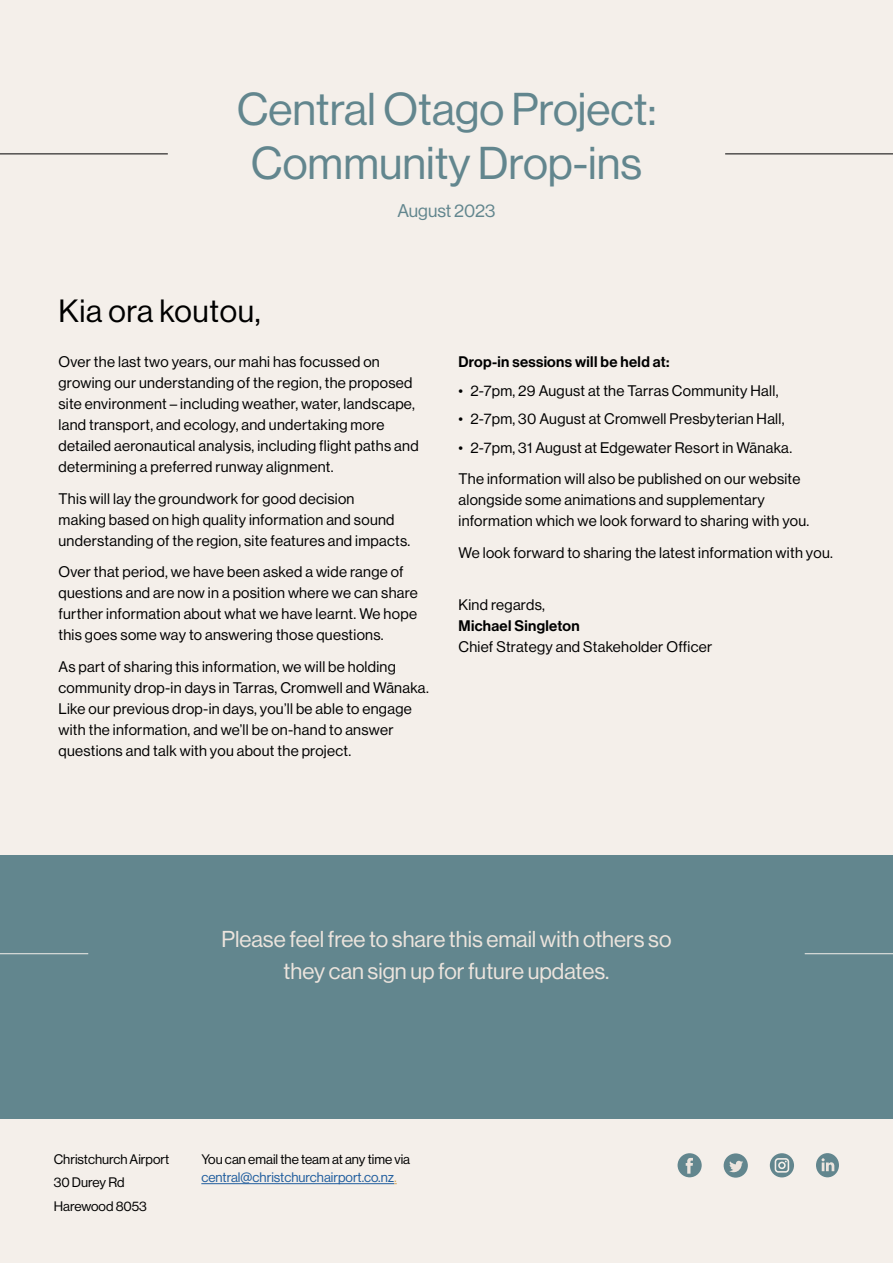
<style>
.page{position:relative;width:893px;height:1263px;background:#f4efea}
.page>*{position:absolute;margin:0;border:0;box-sizing:border-box;transform-origin:0 0}
.t1{font:45px/54px "N Haas Grotesk DS Pro 55 Rg";color:#62868e;text-align:center}
.t2{font:31.5px "N Haas Grotesk DS Pro 55 Rg";letter-spacing:.02em;color:#000}
.t3{font:22.5px/31.5px "N Haas Grotesk DS Pro 55 Rg";color:#ece4dd;text-align:center}
.t4{font:18px "N Haas Grotesk DS Pro 55 Rg";color:#62868e}
.t5{font:15px/21px "N Haas Grotesk DS Pro 55 Rg";letter-spacing:.02em;color:#000}
.t6{font:15px "N Haas Grotesk DS Pro 65 Md";letter-spacing:.02em;color:#000}
.t7{font:13.5px/18px "N Haas Grotesk DS Pro 55 Rg";color:#215e9e}
.t8{font:13.5px/23.7px "N Haas Grotesk DS Pro 55 Rg";color:#000}
.s1{color:#000}
.s2{color:#d6a75b}
</style>
<div class="page">
<hr style="left:0;top:153px;width:168px;height:1px;background:#000">
<hr style="left:725px;top:153px;width:168px;height:1px;background:#000">
<div style="left:0;top:855px;width:893px;height:263px;background:#62868e"></div>
<hr style="left:0;top:953px;width:88px;height:1px;background:#f4efea">
<hr style="left:805px;top:953px;width:88px;height:1px;background:#f4efea">
<div style="left:816px;top:1153px;width:23px;height:24px;background:#62868e;border-radius:50%"></div>
<svg style="left:821px;top:1158px;width:13px;height:13px"></svg>
<div style="left:724px;top:1153px;width:24px;height:24px;background:#62868e;border-radius:50%"></div>
<svg style="left:729px;top:1161px;width:14px;height:11px"></svg>
<svg style="left:770px;top:1153px;width:24px;height:24px"></svg>
<div style="left:678px;top:1153px;width:24px;height:24px;background:#62868e;border-radius:50%"></div>
<svg style="left:686px;top:1158px;width:7px;height:16px"></svg>
<hr style="left:201px;top:1183px;width:193px;height:1px;background:#215e9e">
<h1 class="t1" style="left:237px;top:82px;width:421px">Central Otago Project:<br>Community Drop-ins</h1>
<p class="t4" style="left:397px;top:200px;width:100px">August 2023</p>
<h2 class="t2" style="left:58px;top:293px;width:204px">Kia ora koutou,</h2>
<p class="t5" style="left:58px;top:351px;width:362px">Over the last two years, our mahi has focussed on growing our understanding of the region, the proposed site environment – including weather, water, landscape, land transport, and ecology, and undertaking more detailed aeronautical analysis, including flight paths and determining a preferred runway alignment.</p>
<p class="t5" style="left:58px;top:488px;width:353px">This will lay the groundwork for good decision<br>making based on high quality information and sound understanding of the region, site features and impacts.</p>
<p class="t5" style="left:58px;top:561px;width:361px">Over that period, we have been asked a wide range of questions and are now in a position where we can share further information about what we have learnt. We hope this goes some way to answering those questions.</p>
<p class="t5" style="left:58px;top:656px;width:372px">As part of sharing this information, we will be holding community drop-in days in Tarras, Cromwell and Wānaka.<br>Like our previous drop-in days, you’ll be able to engage with the information, and we’ll be on-hand to answer questions and talk with you about the project.</p>
<p class="t6" style="left:458px;top:353px;width:213px">Drop-in sessions will be held at:</p>
<p class="t5" style="left:458px;top:380px;width:321px">• 2-7pm, 29 August at the Tarras Community Hall,</p>
<p class="t5" style="left:458px;top:408px;width:328px">• 2-7pm, 30 August at Cromwell Presbyterian Hall,</p>
<p class="t5" style="left:458px;top:432px;width:343px;line-height:31.5px">• 2-7pm, 31 August at Edgewater Resort in Wānaka.<br>The information will also be published on our website</p>
<p class="t5" style="left:458px;top:489px;width:352px">alongside some animations and supplementary information which we look forward to sharing with you.</p>
<p class="t5" style="left:458px;top:542px;width:376px">We look forward to sharing the latest information with you.</p>
<p class="t5" style="left:458px;top:594px;width:88px">Kind regards,</p>
<p class="t6" style="left:458px;top:617px;width:123px">Michael Singleton</p>
<p class="t5" style="left:458px;top:636px;width:255px">Chief Strategy and Stakeholder Officer</p>
<h3 class="t3" style="left:221px;top:924px;width:452px">Please feel free to share this email with others so they can sign up for future updates.</h3>
<p class="t8" style="left:54px;top:1147px;width:117px">Christchurch Airport<br>30 Durey Rd<br>Harewood 8053</p>
<p class="t7" style="left:201px;top:1150px;width:210px"><span class="s1">You can email the team at any time via </span>central@christchurchairport.co.nz<span class="s2">.</span></p>
</div>
